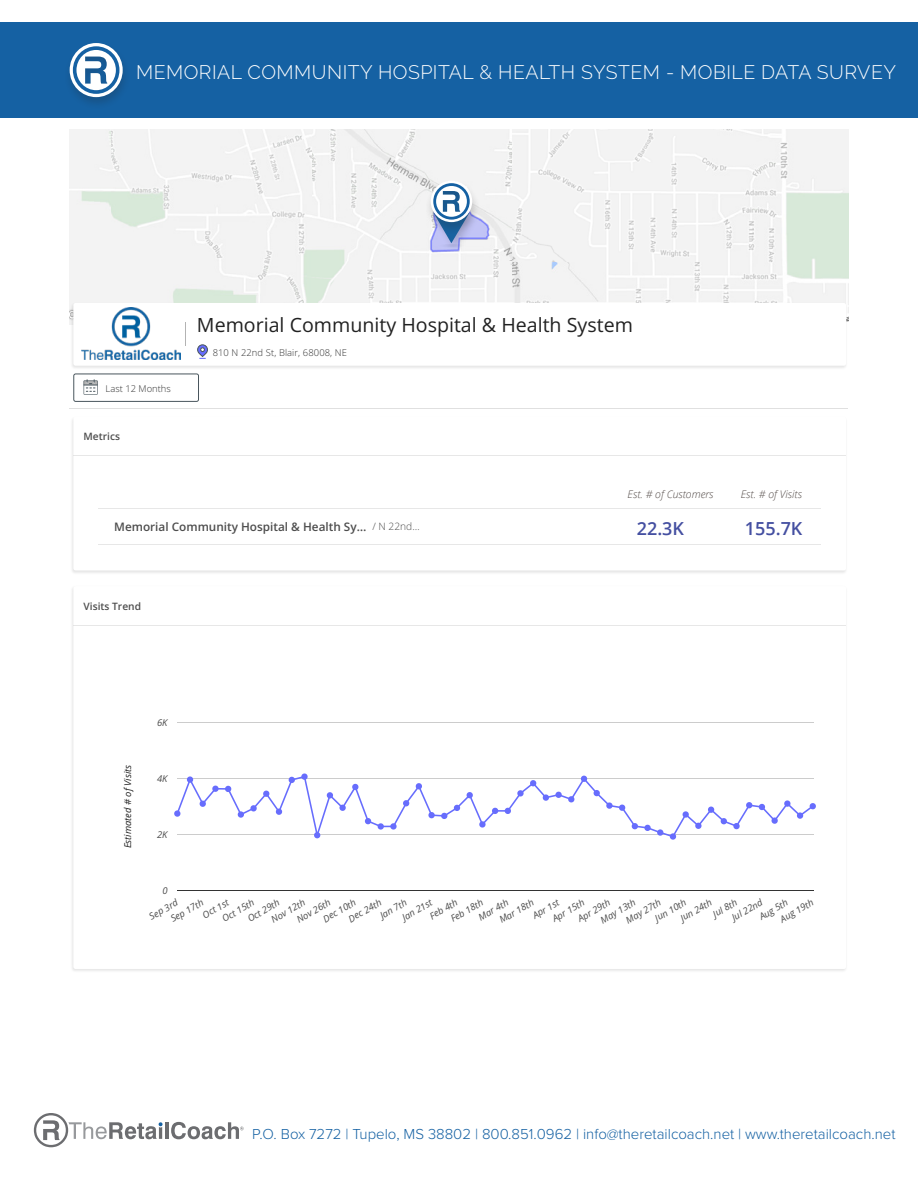
<style>
.page{position:relative;width:918px;height:1188px;background:#fff}
.page>*{position:absolute;margin:0;border:0;box-sizing:border-box;transform-origin:0 0}
.t1{font:19.65px "Open Sans";color:rgb(0 0 0/.87)}
.BlueTitles{font:300 19.5px "Raleway";letter-spacing:.025em;color:#fff}
.BlueTitles-2{font:600 18px "Open Sans";color:#444fa1}
.t2{font:600 16.5px "Open Sans";color:#4549a9}
.t3{font:300 15px "Proxima Nova";color:#1561a3}
.t4{font:600 11.7px "Open Sans";color:#4d4d4d}
.BlueTitles-3{font:italic 300 10.5px "Open Sans";color:#524a47}
.t5{font:italic 300 10.2px "Open Sans";color:#4d4d4d}
.t6{font:600 10.2px "Open Sans";color:#4d4d4d}
.t7{font:italic 9.45px "Open Sans";color:#4d4d4d}
.t8{font:300 9.45px "Open Sans";letter-spacing:.01em;color:#333}
.t9{font:italic 9.45px "Open Sans";color:#222}
.s1{font-weight:300;font-size:10.2px}
</style>
<div class="page">
<hr style="left:165px;top:1122px;width:4px;height:17px;background:#6c6d70">
<svg style="left:34px;top:1113px;width:129px;height:34px"></svg>
<svg style="left:171px;top:1122px;width:73px;height:17px"></svg>
<img style="left:70px;top:130px;width:778px;height:171px">
<img style="left:311px;top:130px;width:201px;height:171px">
<svg style="left:73px;top:373px;width:126px;height:29px"></svg>
<hr style="left:70px;top:408px;width:778px;height:1px;background:#e0e0e0">
<div style="left:70px;top:415px;width:778px;height:160px;background:#000;opacity:.1"></div>
<svg style="left:73px;top:417px;width:773px;height:153px"></svg>
<div style="left:70px;top:585px;width:778px;height:389px;background:#000;opacity:.1"></div>
<svg style="left:73px;top:586px;width:773px;height:383px"></svg>
<hr style="left:73px;top:456px;width:773px;height:1px;background:#fff">
<hr style="left:73px;top:625px;width:773px;height:1px;background:#e7e7e7">
<hr style="left:98px;top:508px;width:723px;height:1px;background:#e7e7e7">
<hr style="left:98px;top:545px;width:723px;height:1px;background:#fff">
<div style="left:98px;top:669px;width:723px;height:275px;background:#fff"></div>
<hr style="left:177px;top:722px;width:636px;height:1px;background:#ccc">
<hr style="left:177px;top:891px;width:636px;height:1px;background:#333">
<svg style="left:174px;top:773px;width:642px;height:67px"></svg>
<div style="left:70px;top:301px;width:778px;height:69px;background:#f2f2f2"></div>
<div style="left:73px;top:303px;width:773px;height:62px;background:#fff"></div>
<svg style="left:185px;top:323px;width:1px;height:23px"></svg>
<div style="left:193px;top:309px;width:630px;height:50px;background:#fff"></div>
<img style="left:81px;top:308px;width:99px;height:52px">
<div style="left:0;top:23px;width:918px;height:95px;background:#1561a3"></div>
<div style="left:64px;top:42px;width:67px;height:68px;background:#231f20;opacity:.2"></div>
<svg style="left:70px;top:43px;width:53px;height:54px"></svg>
<div style="left:430px;top:208px;width:50px;height:46px;background:#231f20;opacity:.2"></div>
<div style="left:425px;top:180px;width:55px;height:55px;background:#231f20;opacity:.2"></div>
<svg style="left:431px;top:181px;width:41px;height:62px"></svg>
<div style="left:440px;top:490px;width:362px;height:14px;background:#fff"></div>
<div style="left:440px;top:516px;width:362px;height:19px;background:#fff"></div>
<p class="BlueTitles" style="left:136px;top:61px;width:761px">MEMORIAL COMMUNITY HOSPITAL &amp; HEALTH SYSTEM - MOBILE DATA SURVEY</p>
<h1 class="t1" style="left:197px;top:311px;width:437px">Memorial Community Hospital &amp; Health System</h1>
<p class="t8" style="left:106px;top:382px;width:67px">Last 12 Months</p>
<p class="t6" style="left:84px;top:430px;width:38px">Metrics</p>
<p class="t8" style="left:213px;top:346px;width:136px">810 N 22nd St, Blair, 68008, NE</p>
<p class="BlueTitles-3" style="left:628px;top:487px;width:87px">Est. # of Customers</p>
<p class="BlueTitles-3" style="left:741px;top:487px;width:63px">Est. # of Visits</p>
<p class="BlueTitles-2" style="left:637px;top:516px;width:49px">22.3K</p>
<p class="BlueTitles-2" style="left:745px;top:516px;width:59px">155.7K</p>
<p class="t5" style="left:664px;top:488px;width:59px">Panel Devices</p>
<p class="t5" style="left:750px;top:488px;width:50px">Panel Visits</p>
<p class="t4" style="left:114px;top:519px;width:307px">Memorial Community Hospital &amp; Health Sy… <span class="s1">/ N 22nd…</span></p>
<p class="t2" style="left:664px;top:516px;width:35px">1.2K</p>
<p class="t2" style="left:750px;top:516px;width:35px">4.4K</p>
<p class="t6" style="left:84px;top:599px;width:59px">Visits Trend</p>
<p class="t9" style="left:121px;top:848px;width:85px;rotate:-90deg">Estimated # ofVisits</p>
<p class="t7" style="left:157px;top:716px;width:12px">6K</p>
<p class="t7" style="left:157px;top:772px;width:12px">4K</p>
<p class="t7" style="left:157px;top:828px;width:12px">2K</p>
<p class="t7" style="left:162px;top:884px;width:7px">0</p>
<p class="t7" style="left:729px;top:913px;width:36px;rotate:-30deg">Jul 22nd</p>
<p class="t7" style="left:147px;top:912px;width:33px;rotate:-30deg">Sep 3rd</p>
<p class="t7" style="left:598px;top:915px;width:40px;rotate:-30deg">May 13th</p>
<p class="t7" style="left:623px;top:915px;width:40px;rotate:-30deg">May 27th</p>
<p class="t7" style="left:269px;top:915px;width:39px;rotate:-30deg">Nov 12th</p>
<p class="t7" style="left:550px;top:914px;width:37px;rotate:-30deg">Apr 15th</p>
<p class="t7" style="left:652px;top:913px;width:36px;rotate:-30deg">Jun 10th</p>
<p class="t7" style="left:294px;top:915px;width:39px;rotate:-30deg">Nov 26th</p>
<p class="t7" style="left:757px;top:912px;width:33px;rotate:-30deg">Aug 5th</p>
<p class="t7" style="left:575px;top:914px;width:37px;rotate:-30deg">Apr 29th</p>
<p class="t7" style="left:220px;top:913px;width:37px;rotate:-30deg">Oct 15th</p>
<p class="t7" style="left:678px;top:913px;width:36px;rotate:-30deg">Jun 24th</p>
<p class="t7" style="left:710px;top:909px;width:28px;rotate:-30deg">Jul 8th</p>
<p class="t7" style="left:320px;top:914px;width:38px;rotate:-30deg">Dec 10th</p>
<p class="t7" style="left:497px;top:915px;width:40px;rotate:-30deg">Mar 18th</p>
<p class="t7" style="left:778px;top:914px;width:38px;rotate:-30deg">Aug 19th</p>
<p class="t7" style="left:245px;top:913px;width:37px;rotate:-30deg">Oct 29th</p>
<p class="t7" style="left:346px;top:914px;width:38px;rotate:-30deg">Dec 24th</p>
<p class="t7" style="left:168px;top:914px;width:38px;rotate:-30deg">Sep 17th</p>
<p class="t7" style="left:200px;top:910px;width:30px;rotate:-30deg">Oct 1st</p>
<p class="t7" style="left:377px;top:910px;width:31px;rotate:-30deg">Jan 7th</p>
<p class="t7" style="left:476px;top:912px;width:35px;rotate:-30deg">Mar 4th</p>
<p class="t7" style="left:427px;top:911px;width:32px;rotate:-30deg">Feb 4th</p>
<p class="t7" style="left:448px;top:914px;width:37px;rotate:-30deg">Feb 18th</p>
<p class="t7" style="left:530px;top:910px;width:31px;rotate:-30deg">Apr 1st</p>
<p class="t7" style="left:400px;top:912px;width:35px;rotate:-30deg">Jan 21st</p>
<p class="t3" style="left:252px;top:1123px;width:645px">P.O. Box 7272 | Tupelo, MS 38802 | 800.851.0962 | info@theretailcoach.net | www.theretailcoach.net</p>
</div>
